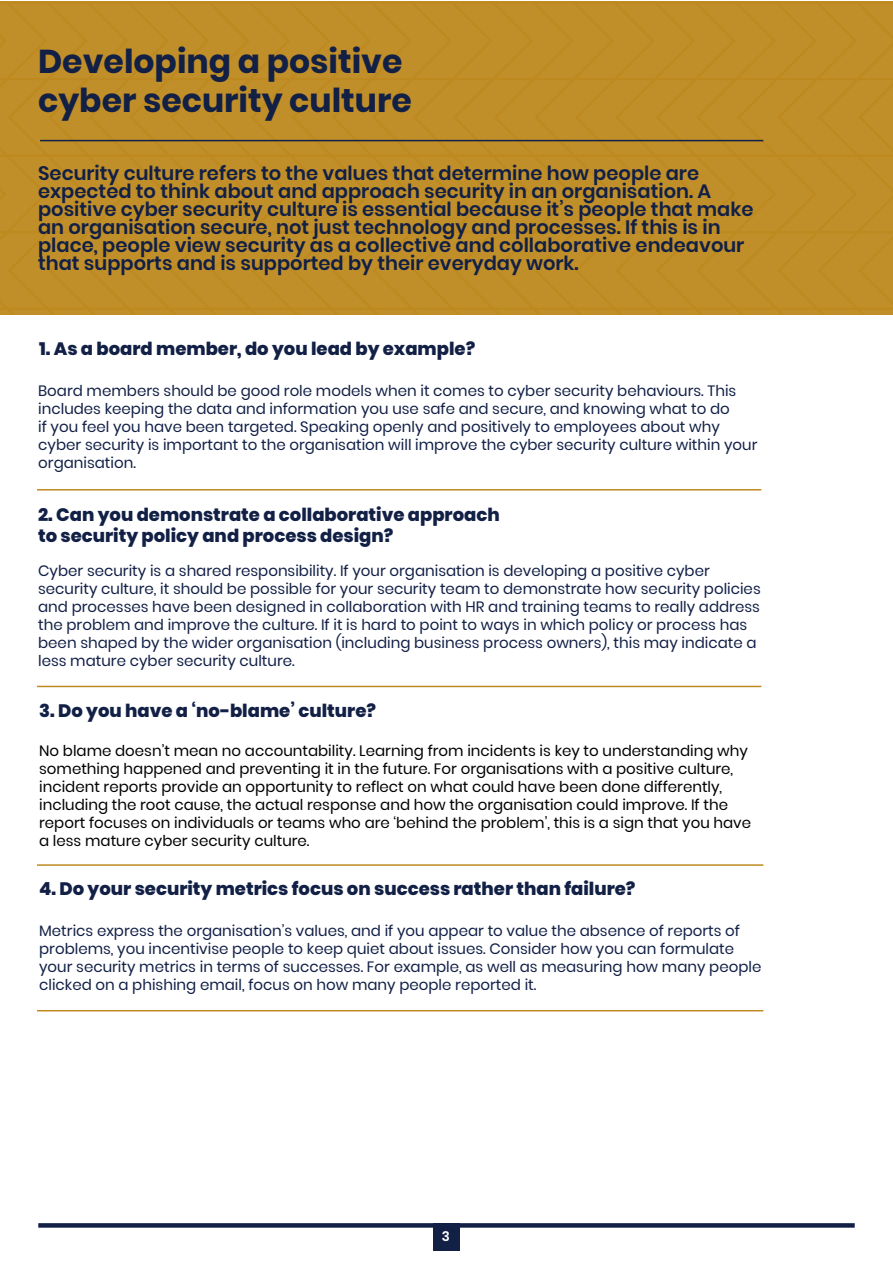
<style>
.page{position:relative;width:893px;height:1263px;background:#fff}
.page>*{position:absolute;margin:0;border:0;box-sizing:border-box;transform-origin:0 0}
.t1{font:700 33px/39.6px "Poppins";color:#122046}
.Body{font:600 19.5px/18px "Poppins";color:#122046}
.t2{font:800 18px/21.6px "Poppins";color:#122046}
.Body-2{font:15px/18px "Poppins";color:#122046}
.Body-3{font:15px/18px "Poppins";color:#000}
.t3{font:600 13.5px "Poppins";color:#fff}
</style>
<div class="page">
<div style="left:38px;top:1223px;width:817px;height:5px;background:#122046"></div>
<div style="left:433px;top:1223px;width:27px;height:28px;background:#122046"></div>
<svg style="left:0;top:1px;width:893px;height:314px;background:#c08e28"></svg>
<hr style="left:37px;top:489px;width:724px;height:1px;background:#be8a20">
<hr style="left:37px;top:686px;width:724px;height:1px;background:#be8a20">
<hr style="left:37px;top:864px;width:726px;height:2px;background:#be8a20">
<hr style="left:37px;top:1010px;width:726px;height:1px;background:#be8a20">
<hr style="left:40px;top:140px;width:723px;height:1px;background:#102145">
<p class="t1" style="left:38px;top:41px;width:375px">Developing a positive cyber security culture</p>
<p class="Body" style="left:38px;top:164px;width:717px">Security culture refers to the values that determine how people are expected to think about and approach security in an organisation. A positive cyber security culture is essential because it’s people that make an organisation secure, not just technology and processes. If this is in place, people view security as a collective and collaborative endeavour that supports and is supported by their everyday work.</p>
<p class="t2" style="left:39px;top:338px;width:438px">1. As a board member, do you lead by example?</p>
<p class="Body-2" style="left:38px;top:382px;width:721px">Board members should be good role models when it comes to cyber security behaviours. This includes keeping the data and information you use safe and secure, and knowing what to do<br>if you feel you have been targeted. Speaking openly and positively to employees about why cyber security is important to the organisation will improve the cyber security culture within your organisation.</p>
<p class="t2" style="left:38px;top:504px;width:463px">2. Can you demonstrate a collaborative approach to security policy and process design?</p>
<p class="Body-2" style="left:38px;top:562px;width:724px">Cyber security is a shared responsibility. If your organisation is developing a positive cyber security culture, it should be possible for your security team to demonstrate how security policies and processes have been designed in collaboration with HR and training teams to really address the problem and improve the culture. If it is hard to point to ways in which policy or process has been shaped by the wider organisation (including business process owners), this may indicate a less mature cyber security culture.</p>
<p class="t2" style="left:39px;top:700px;width:338px">3. Do you have a ‘no-blame’ culture?</p>
<p class="Body-3" style="left:39px;top:742px;width:713px">No blame doesn’t mean no accountability. Learning from incidents is key to understanding why something happened and preventing it in the future. For organisations with a positive culture, incident reports provide an opportunity to reflect on what could have been done differently, including the root cause, the actual response and how the organisation could improve. If the report focuses on individuals or teams who are ‘behind the problem’, this is a sign that you have a less mature cyber security culture.</p>
<p class="t2" style="left:39px;top:878px;width:598px">4. Do your security metrics focus on success rather than failure?</p>
<p class="Body-2" style="left:39px;top:922px;width:724px">Metrics express the organisation’s values, and if you appear to value the absence of reports of problems, you incentivise people to keep quiet about issues. Consider how you can formulate your security metrics in terms of successes. For example, as well as measuring how many people clicked on a phishing email, focus on how many people reported it.</p>
<p class="t3" style="left:442px;top:1229px;width:10px">3</p>
</div>
